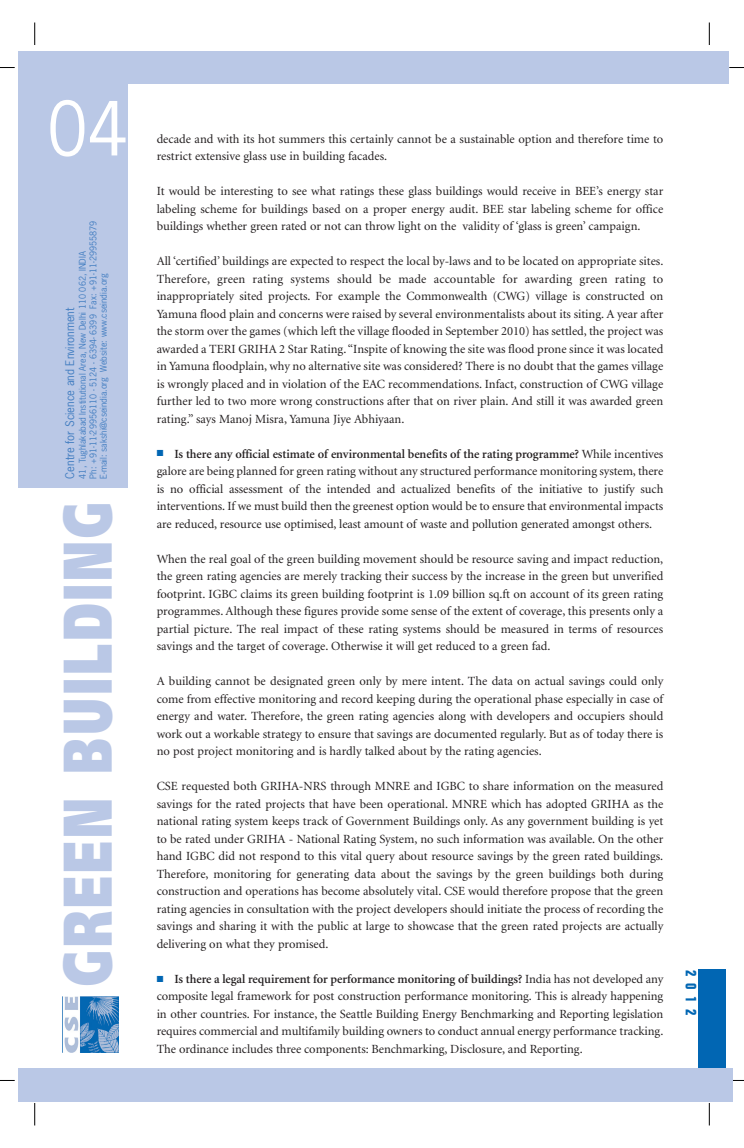
<style>
.page{position:relative;width:744px;height:1148px;background:#fff}
.page>*{position:absolute;margin:0;border:0;box-sizing:border-box;transform-origin:0 0}
.t1{font:70px "News Gothic";color:#fff}
.t2{font:900 68.75px "Frutiger";letter-spacing:.06em;color:#bac8e6;scale:.68 1}
.t3{font:700 condensed 15px "Folio";color:#0166b3}
.t4{font:12.5px/17.5px "Minion";color:#231f20;text-align:justify}
.t5{font:11.25px "News Gothic";color:#437ec1}
.t6{font:8.75px/10.5px "News Gothic";color:#437ec1}
.s1{color:#0166b3}
.s2{font-weight:600}
</style>
<div class="page">
<svg style="left:0;top:67px;width:15px;height:1px"></svg>
<svg style="left:0;top:1080px;width:15px;height:1px"></svg>
<svg style="left:729px;top:67px;width:15px;height:1px"></svg>
<svg style="left:732px;top:1080px;width:12px;height:1px"></svg>
<svg style="left:34px;top:22px;width:1px;height:23px"></svg>
<svg style="left:709px;top:22px;width:1px;height:23px"></svg>
<svg style="left:709px;top:1103px;width:1px;height:22px"></svg>
<svg style="left:34px;top:1103px;width:1px;height:22px"></svg>
<div style="left:18px;top:51px;width:710px;height:436px;background:#bac8e6"></div>
<img style="left:64px;top:996px;width:55px;height:56px">
<div style="left:128px;top:84px;width:604px;height:419px;background:#fff"></div>
<div style="left:698px;top:968px;width:27px;height:105px;background:#0166b3"></div>
<div style="left:18px;top:1068px;width:714px;height:33px;background:#bac8e6"></div>
<h1 class="t1" style="left:47px;top:101px;width:82px">04</h1>
<p class="t6" style="left:78px;top:478px;width:259px;rotate:-90deg">41, Tughlakabad Institutional Area, New Delhi 110 062, INDIA<br>Ph: +91-11-29956110 - 5124 - 6394- 6399 Fax: +91-11-29955879<br>E-mail: sakshi@cseindia.org Website: www.cseindia.org</p>
<p class="t5" style="left:66px;top:478px;width:172px;rotate:-90deg">Centre for Science and Environment</p>
<h2 class="t2" style="left:60px;top:985px;width:713px;rotate:-90deg">GREEN BUILDING</h2>
<p class="t4" style="left:157px;top:131px;width:508px">decade and with its hot summers this certainly cannot be a sustainable option and therefore time to restrict extensive glass use in building facades.</p>
<p class="t4" style="left:157px;top:183px;width:508px">It would be interesting to see what ratings these glass buildings would receive in BEE’s energy star labeling scheme for buildings based on a proper energy audit. BEE star labeling scheme for office buildings whether green rated or not can throw light on the validity of ‘glass is green’ campaign.</p>
<p class="t4" style="left:157px;top:253px;width:508px">All ‘certified’ buildings are expected to respect the local by-laws and to be located on appropriate sites.<br>Therefore, green rating systems should be made accountable for awarding green rating to inappropriately sited projects. For example the Commonwealth (CWG) village is constructed on Yamuna flood plain and concerns were raised by several environmentalists about its siting. A year after the storm over the games (which left the village flooded in September 2010) has settled, the project was awarded a TERI GRIHA 2 Star Rating. “Inspite of knowing the site was flood prone since it was located in Yamuna floodplain, why no alternative site was considered? There is no doubt that the games village is wrongly placed and in violation of the EAC recommendations. Infact, construction of CWG village further led to two more wrong constructions after that on river plain. And still it was awarded green rating.” says Manoj Misra, Yamuna Jiye Abhiyaan.</p>
<p class="t4" style="left:157px;top:446px;width:508px"><span class="s1">■</span> <span class="s2">Is there any official estimate of environmental benefits of the rating programme?</span> While incentives galore are being planned for green rating without any structured performance monitoring system, there is no official assessment of the intended and actualized benefits of the initiative to justify such interventions. If we must build then the greenest option would be to ensure that environmental impacts are reduced, resource use optimised, least amount of waste and pollution generated amongst others.</p>
<p class="t4" style="left:157px;top:551px;width:508px">When the real goal of the green building movement should be resource saving and impact reduction, the green rating agencies are merely tracking their success by the increase in the green but unverified footprint. IGBC claims its green building footprint is 1.09 billion sq.ft on account of its green rating programmes. Although these figures provide some sense of the extent of coverage, this presents only a partial picture. The real impact of these rating systems should be measured in terms of resources savings and the target of coverage. Otherwise it will get reduced to a green fad.</p>
<p class="t4" style="left:157px;top:673px;width:508px">A building cannot be designated green only by mere intent. The data on actual savings could only come from effective monitoring and record keeping during the operational phase especially in case of energy and water. Therefore, the green rating agencies along with developers and occupiers should work out a workable strategy to ensure that savings are documented regularly. But as of today there is no post project monitoring and is hardly talked about by the rating agencies.</p>
<p class="t4" style="left:157px;top:778px;width:508px">CSE requested both GRIHA-NRS through MNRE and IGBC to share information on the measured savings for the rated projects that have been operational. MNRE which has adopted GRIHA as the national rating system keeps track of Government Buildings only. As any government building is yet to be rated under GRIHA - National Rating System, no such information was available. On the other hand IGBC did not respond to this vital query about resource savings by the green rated buildings.<br>Therefore, monitoring for generating data about the savings by the green buildings both during construction and operations has become absolutely vital. CSE would therefore propose that the green rating agencies in consultation with the project developers should initiate the process of recording the savings and sharing it with the public at large to showcase that the green rated projects are actually delivering on what they promised.</p>
<p class="t4" style="left:157px;top:971px;width:508px"><span class="s1">■</span> <span class="s2">Is there a legal requirement for performance monitoring of buildings?</span> India has not developed any composite legal framework for post construction performance monitoring. This is already happening in other countries. For instance, the Seattle Building Energy Benchmarking and Reporting legislation requires commercial and multifamily building owners to conduct annual energy performance tracking.<br>The ordinance includes three components: Benchmarking, Disclosure, and Reporting.</p>
<p class="t3" style="left:696px;top:970px;width:46px;rotate:90deg">2012</p>
</div>
